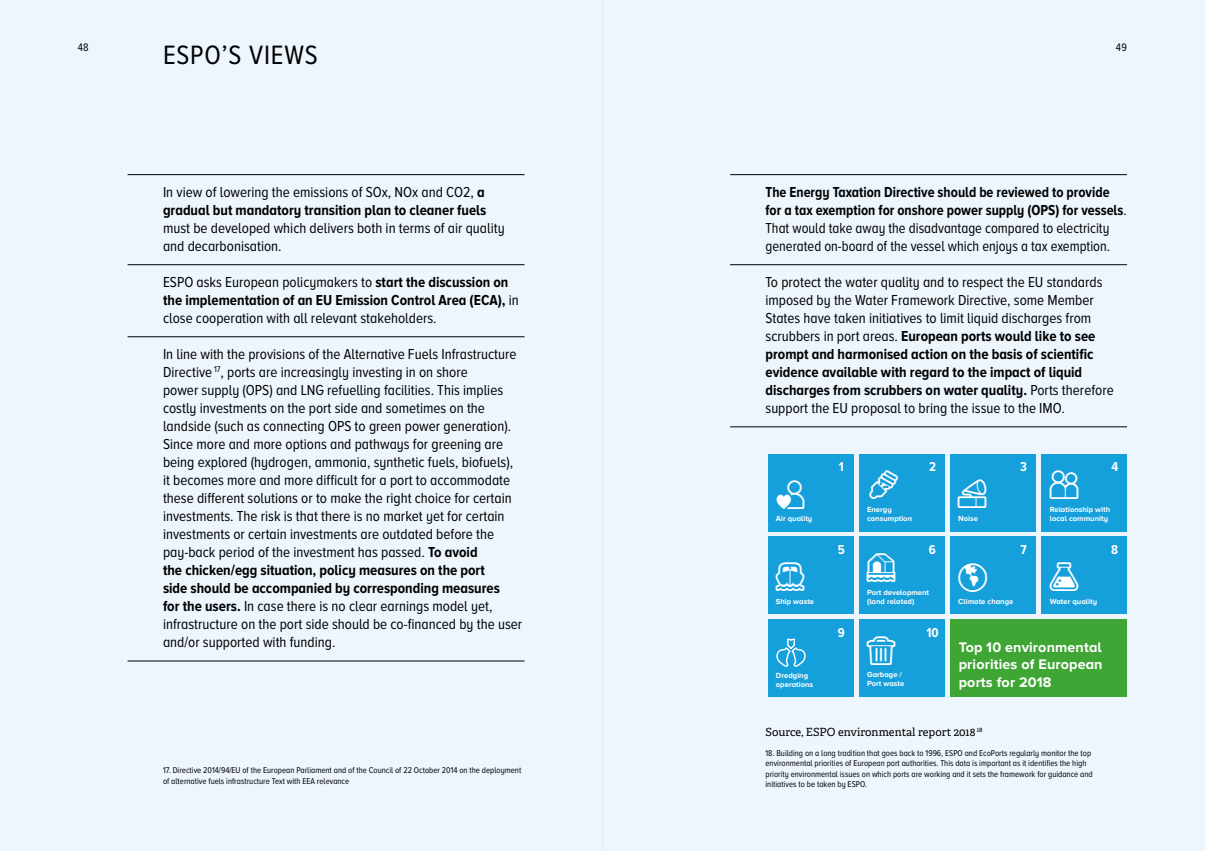
<style>
.page{position:relative;width:1205px;height:851px;background:#fff}
.page>*{position:absolute;margin:0;border:0;box-sizing:border-box;transform-origin:0 0}
.t1{font:28.62px "SS Symbolicons Line";color:#fff}
.t2{font:27.5px "Proxima Nova Cond";letter-spacing:.03em;color:#000}
.t3{font:15px/18px "Proxima Nova A Cond";color:#000}
.t4{font:15px/18px "Proxima Nova A Cond";color:#000;scale:.96 1}
.t5{font:700 15px/18px "Proxima Nova A Cond";color:#000}
.t6{font:700 14.38px/17.2px "Proxima Nova A";letter-spacing:.01em;color:#fff;text-align:justify}
.t7{font:700 13.38px "Proxima Nova Cond";color:#fff}
.t8{font:11.25px "Adelle PE";color:#000}
.t9{font:11.25px "Proxima Nova Cond";color:#000}
.t10{font:8.75px/10.5px "Proxima Nova A Cond";color:#000}
.t11{font:700 7.62px/9.1px "Proxima Nova A";color:#fff}
.s1{font-weight:400}
.s2{font-weight:700}
</style>
<div class="page">
<div style="left:0;top:0;width:602px;height:850px;background:#edf5fd"></div>
<hr style="left:128px;top:174px;width:396px;height:1px;background:#000">
<hr style="left:128px;top:264px;width:396px;height:1px;background:#000">
<hr style="left:128px;top:336px;width:396px;height:1px;background:#000">
<hr style="left:128px;top:660px;width:396px;height:1px;background:#000">
<div style="left:602px;top:0;width:603px;height:850px;background:#edf5fd"></div>
<hr style="left:730px;top:174px;width:397px;height:1px;background:#000">
<hr style="left:730px;top:264px;width:397px;height:1px;background:#000">
<hr style="left:730px;top:426px;width:397px;height:1px;background:#000">
<div style="left:950px;top:454px;width:86px;height:77px;background:#159fdb"></div>
<div style="left:859px;top:536px;width:85px;height:77px;background:#159fdb"></div>
<div style="left:859px;top:454px;width:85px;height:77px;background:#159fdb"></div>
<div style="left:768px;top:454px;width:85px;height:77px;background:#159fdb"></div>
<div style="left:1041px;top:536px;width:86px;height:77px;background:#159fdb"></div>
<div style="left:859px;top:619px;width:85px;height:77px;background:#159fdb"></div>
<div style="left:1041px;top:454px;width:86px;height:77px;background:#159fdb"></div>
<div style="left:950px;top:536px;width:86px;height:77px;background:#159fdb"></div>
<div style="left:768px;top:619px;width:85px;height:77px;background:#159fdb"></div>
<div style="left:768px;top:536px;width:85px;height:77px;background:#159fdb"></div>
<div style="left:950px;top:619px;width:177px;height:77px;background:#3fa535"></div>
<svg style="left:776px;top:638px;width:30px;height:29px"></svg>
<p class="t9" style="left:78px;top:39px;width:12px">48</p>
<h2 class="t2" style="left:163px;top:35px;width:156px">ESPO’S VIEWS</h2>
<p class="t9" style="left:1116px;top:39px;width:13px">49</p>
<p class="t5" style="left:163px;top:182px;width:325px"><span class="s1">In view of lowering the emissions of SOx, NOx and CO2,</span> a gradual but mandatory transition plan to cleaner fuels</p>
<p class="t3" style="left:163px;top:218px;width:343px">must be developed which delivers both in terms of air quality and decarbonisation.</p>
<p class="t3" style="left:163px;top:272px;width:357px">ESPO asks European policymakers to <span class="s2">start the discussion on the implementation of an EU Emission Control Area (ECA),</span> in close cooperation with all relevant stakeholders.</p>
<p class="t3" style="left:163px;top:344px;width:361px">In line with the provisions of the Alternative Fuels Infrastructure Directive <sup>17</sup>, ports are increasingly investing in on shore<br>power supply (OPS) and LNG refuelling facilities. This implies costly investments on the port side and sometimes on the landside (such as connecting OPS to green power generation).<br>Since more and more options and pathways for greening are being explored (hydrogen, ammonia, synthetic fuels, biofuels), it becomes more and more difficult for a port to accommodate these different solutions or to make the right choice for certain investments. The risk is that there is no market yet for certain investments or certain investments are outdated before the pay-back period of the investment has passed. <span class="s2">To avoid<br>the chicken/egg situation, policy measures on the port<br>side should be accompanied by corresponding measures<br>for the users.</span> In case there is no clear earnings model yet, infrastructure on the port side should be co-financed by the user and/or supported with funding.</p>
<p class="t10" style="left:163px;top:764px;width:360px">17. Directive 2014/94/EU of the European Parliament and of the Council of 22 October 2014 on the deployment of alternative fuels infrastructure Text with EEA relevance</p>
<p class="t4" style="left:765px;top:182px;width:378px"><span class="s2">The Energy Taxation Directive should be reviewed to provide for a tax exemption for onshore power supply (OPS) for vessels</span>.<br>That would take away the disadvantage compared to electricity generated on-board of the vessel which enjoys a tax exemption.</p>
<p class="t3" style="left:765px;top:272px;width:350px">To protect the water quality and to respect the EU standards imposed by the Water Framework Directive, some Member States have taken initiatives to limit liquid discharges from scrubbers in port areas. <span class="s2">European ports would like to see prompt and harmonised action on the basis of scientific evidence available with regard to the impact of liquid discharges from scrubbers on water quality.</span> Ports therefore support the EU proposal to bring the issue to the IMO.</p>
<p class="t11" style="left:776px;top:514px;width:38px">★Air quality</p>
<p class="t11" style="left:776px;top:596px;width:40px">Ship waste</p>
<p class="t11" style="left:776px;top:670px;width:39px">Dredging operations</p>
<p class="t7" style="left:839px;top:457px;width:7px">1</p>
<h1 class="t1" style="left:869px;top:470px;width:31px">□▼●▼◆●</h1>
<p class="t11" style="left:867px;top:514px;width:47px">consumption</p>
<p class="t11" style="left:867px;top:504px;width:26px">Energy</p>
<p class="t7" style="left:929px;top:457px;width:8px">2</p>
<p class="t11" style="left:958px;top:514px;width:30px">★★Noise</p>
<p class="t7" style="left:1020px;top:457px;width:8px">3</p>
<p class="t7" style="left:1111px;top:457px;width:8px">4</p>
<p class="t11" style="left:1050px;top:504px;width:62px">Relationship with local community</p>
<p class="t7" style="left:838px;top:539px;width:9px">5</p>
<p class="t7" style="left:929px;top:539px;width:9px">6</p>
<p class="t7" style="left:1020px;top:539px;width:8px">7</p>
<p class="t7" style="left:1111px;top:539px;width:9px">8</p>
<p class="t11" style="left:867px;top:587px;width:64px">Port development (land related)</p>
<p class="t11" style="left:958px;top:596px;width:57px">Climate change</p>
<p class="t11" style="left:1049px;top:596px;width:49px">●▲Water quality</p>
<p class="t7" style="left:838px;top:622px;width:9px">9</p>
<h1 class="t1" style="left:867px;top:635px;width:30px">▼▲■</h1>
<p class="t11" style="left:867px;top:670px;width:39px">Garbage /<br>Port waste</p>
<p class="t7" style="left:926px;top:622px;width:14px">10</p>
<p class="t6" style="left:959px;top:638px;width:145px">Top 10 environmental priorities of European ports for 2018</p>
<p class="t8" style="left:765px;top:723px;width:219px">Source, ESPO environmental report 2018 <sup>18</sup></p>
<p class="t10" style="left:765px;top:747px;width:329px">18. Building on a long tradition that goes back to 1996, ESPO and EcoPorts regularly monitor the top environmental priorities of European port authorities. This data is important as it identifies the high priority environmental issues on which ports are working and it sets the framework for guidance and initiatives to be taken by ESPO.</p>
</div>
